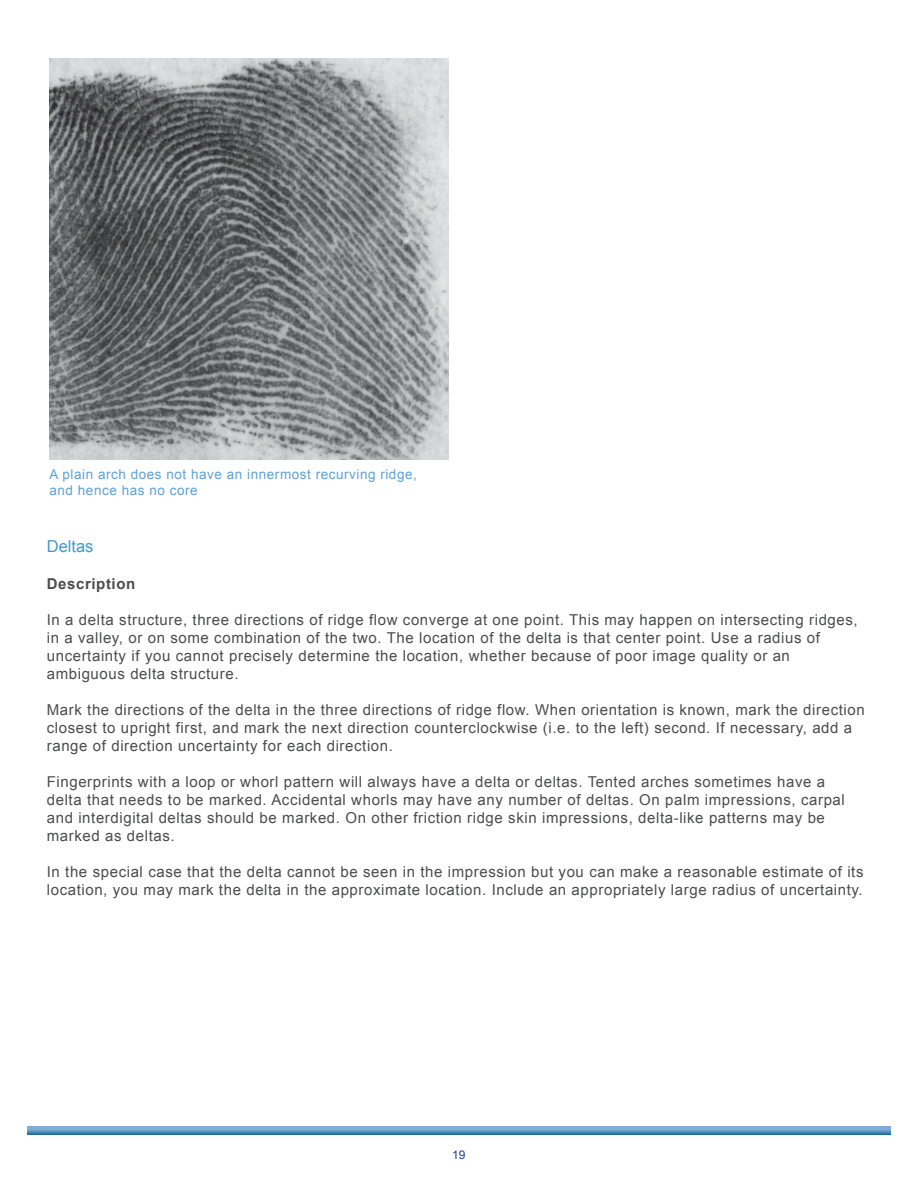
<style>
.page{position:relative;width:918px;height:1188px;background:#fff}
.page>*{position:absolute;margin:0;border:0;box-sizing:border-box;transform-origin:0 0}
.t1{font:16.5px "Arial";color:#4399d3}
.t2{font:15px/18px "Arial";letter-spacing:.04em;color:#4b4c4d}
.t3{font:700 15px "Arial";letter-spacing:.04em;color:#4b4c4d}
.t4{font:13.5px/16.2px "Arial";letter-spacing:.04em;color:#5ea0d7}
.t5{font:12px "Arial";color:#253f8e}
</style>
<div class="page">
<svg style="left:27px;top:1127px;width:864px;height:8px;background:#5896c2"></svg>
<img style="left:49px;top:59px;width:399px;height:401px">
<p class="t4" style="left:50px;top:466px;width:369px">A plain arch does not have an innermost recurving ridge, and hence has no core</p>
<p class="t1" style="left:47px;top:535px;width:48px">Deltas</p>
<p class="t3" style="left:47px;top:574px;width:90px">Description</p>
<p class="t2" style="left:47px;top:611px;width:812px">In a delta structure, three directions of ridge flow converge at one point. This may happen on intersecting ridges, in a valley, or on some combination of the two. The location of the delta is that center point. Use a radius of uncertainty if you cannot precisely determine the location, whether because of poor image quality or an ambiguous delta structure.</p>
<p class="t2" style="left:47px;top:701px;width:819px">Mark the directions of the delta in the three directions of ridge flow. When orientation is known, mark the direction closest to upright first, and mark the next direction counterclockwise (i.e. to the left) second. If necessary, add a range of direction uncertainty for each direction.</p>
<p class="t2" style="left:47px;top:773px;width:800px">Fingerprints with a loop or whorl pattern will always have a delta or deltas. Tented arches sometimes have a delta that needs to be marked. Accidental whorls may have any number of deltas. On palm impressions, carpal and interdigital deltas should be marked. On other friction ridge skin impressions, delta-like patterns may be marked as deltas.</p>
<p class="t2" style="left:47px;top:863px;width:818px">In the special case that the delta cannot be seen in the impression but you can make a reasonable estimate of its location, you may mark the delta in the approximate location. Include an appropriately large radius of uncertainty.</p>
<p class="t5" style="left:452px;top:1147px;width:15px">19</p>
</div>
